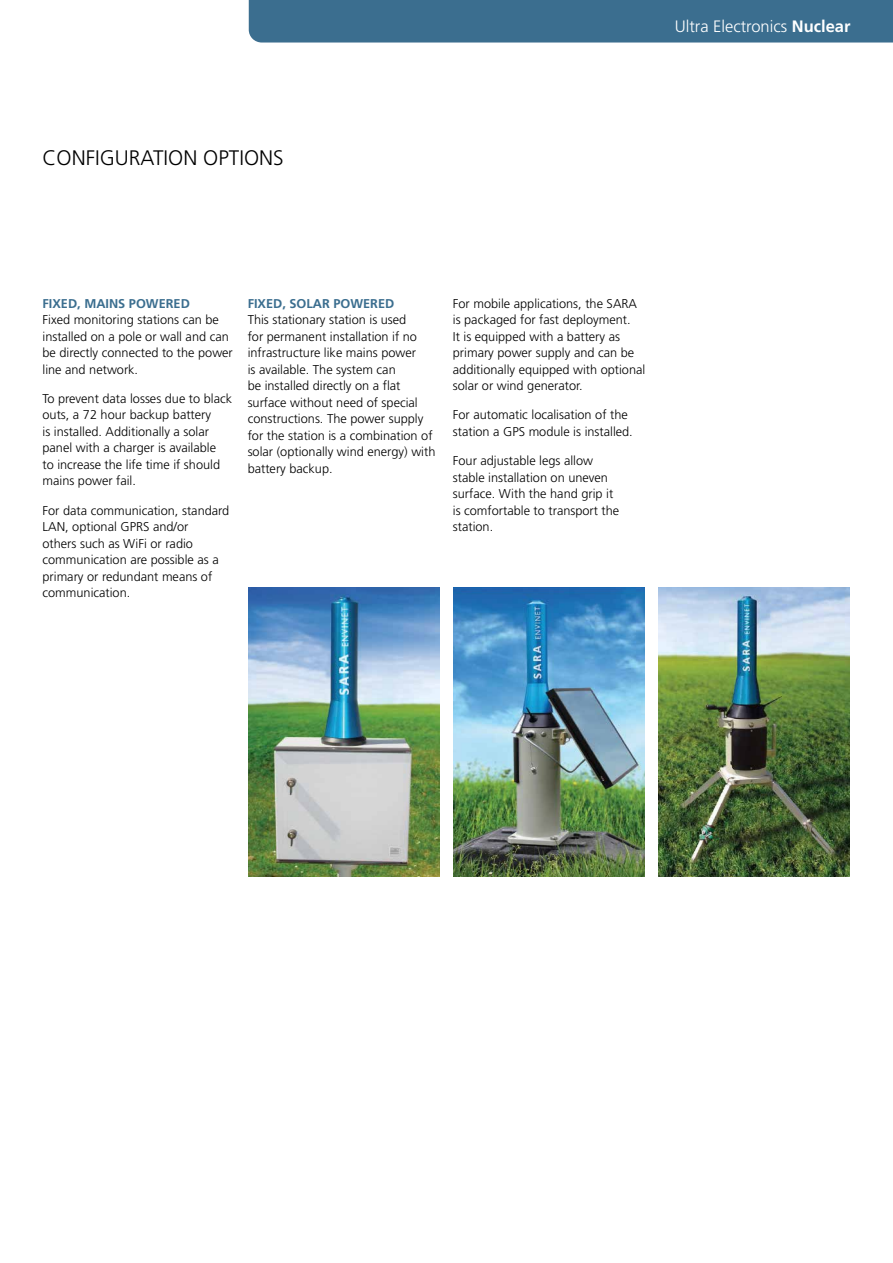
<style>
.page{position:relative;width:893px;height:1263px;background:#fff}
.page>*{position:absolute;margin:0;border:0;box-sizing:border-box;transform-origin:0 0}
.t1{font:300 21px "Frutiger";color:#000}
.t2{font:300 16.5px "Frutiger";color:#fff}
.t3{font:300 12.75px/16.5px "Frutiger";color:#000}
.t4{font:700 12.75px "Frutiger";color:#3b6e8f}
.s1{font-weight:700}
</style>
<div class="page">
<div style="left:249px;top:0;width:644px;height:43px;background:#3b6e8f"></div>
<img style="left:248px;top:587px;width:192px;height:290px">
<img style="left:453px;top:587px;width:192px;height:290px">
<img style="left:659px;top:587px;width:191px;height:290px">
<h1 class="t1" style="left:43px;top:146px;width:27px">Configuration</h1>
<h1 class="t1" style="left:203px;top:146px;width:27px">Options</h1>
<p class="t2" style="left:675px;top:17px;width:177px">Ultra Electronics <span class="s1">NUCLEAR</span></p>
<p class="t4" style="left:43px;top:296px;width:149px">FIXED, MAINS POWERED</p>
<p class="t3" style="left:43px;top:311px;width:192px">Fixed monitoring stations can be installed on a pole or wall and can be directly connected to the power line and network.</p>
<p class="t3" style="left:43px;top:390px;width:191px">To prevent data losses due to black outs, a 72 hour backup battery<br>is installed. Additionally a solar panel with a charger is available<br>to increase the life time if should mains power fail.</p>
<p class="t3" style="left:43px;top:502px;width:188px">For data communication, standard<br>LAN, optional GPRS and/or<br>others such as WiFi or radio communication are possible as a primary or redundant means of communication.</p>
<p class="t4" style="left:248px;top:296px;width:148px">FIXED, SOLAR POWERED</p>
<p class="t3" style="left:248px;top:311px;width:189px">This stationary station is used<br>for permanent installation if no infrastructure like mains power<br>is available. The system can<br>be installed directly on a flat surface without need of special constructions. The power supply for the station is a combination of solar (optionally wind energy) with battery backup.</p>
<p class="t3" style="left:453px;top:295px;width:194px">For mobile applications, the SARA is packaged for fast deployment.<br>It is equipped with a battery as primary power supply and can be additionally equipped with optional solar or wind generator.</p>
<p class="t3" style="left:453px;top:407px;width:181px">For automatic localisation of the station a GPS module is installed.</p>
<p class="t3" style="left:453px;top:452px;width:168px">Four adjustable legs allow stable installation on uneven surface. With the hand grip it is comfortable to transport the station.</p>
</div>
